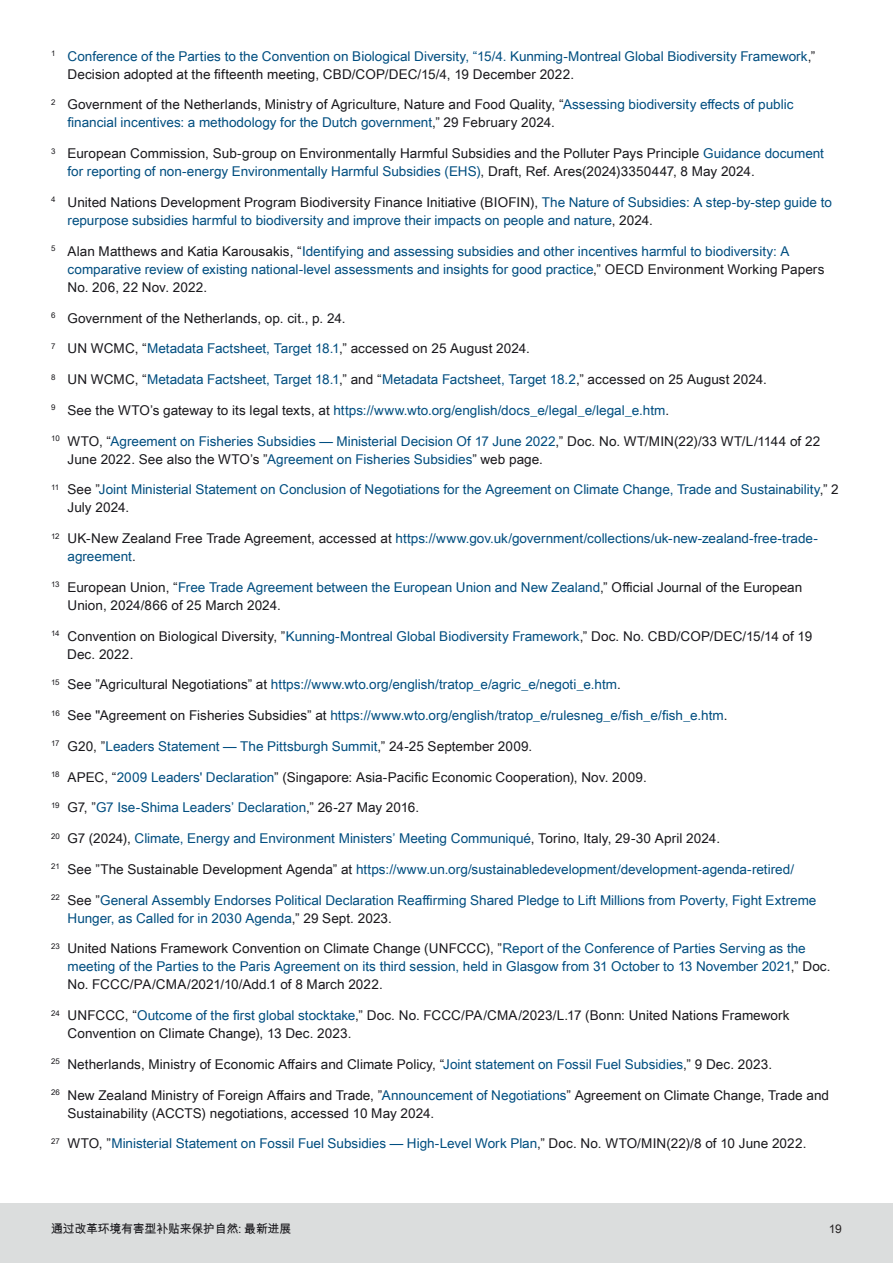
<style>
.page{position:relative;width:893px;height:1263px;background:#fff}
.page>*{position:absolute;margin:0;border:0;box-sizing:border-box;transform-origin:0 0}
.Copy{font:13.5px/18px "Arial Unicode MS";color:#014e80}
.Copy-2{font:13.5px/18px "Arial Unicode MS";letter-spacing:.005em;color:#19181c}
.t1{font:12px "Arial Unicode MS";letter-spacing:-.025em;color:#19181c}
.t2{font:12px "Arial Unicode MS";color:#231f20}
.s1{color:#19181c}
.s2{color:#014e80}
</style>
<div class="page">
<div style="left:0;top:1203px;width:893px;height:60px;background:#dbdddd"></div>
<p class="Copy" style="left:68px;top:47px;width:749px;text-indent:-16px"><sup>1</sup> Conference of the Parties to the Convention on Biological Diversity, “15/4. Kunming-Montreal Global Biodiversity Framework<span class="s1">,”<br>Decision adopted at the fifteenth meeting, CBD/COP/DEC/15/4, 19 December 2022.</span></p>
<p class="Copy" style="left:68px;top:95px;width:727px;text-indent:-16px"><sup>2</sup> <span class="s1">Government of the Netherlands, Ministry of Agriculture, Nature and Food Quality, “</span>Assessing biodiversity effects of public financial incentives: a methodology for the Dutch government<span class="s1">,” 29 February 2024.</span></p>
<p class="Copy-2" style="left:68px;top:144px;width:758px;text-indent:-16px"><sup>3</sup> European Commission, Sub-group on Environmentally Harmful Subsidies and the Polluter Pays Principle <span class="s2">Guidance document for reporting of non-energy Environmentally Harmful Subsidies (EHS)</span>, Draft, Ref. Ares(2024)3350447, 8 May 2024.</p>
<p class="Copy" style="left:68px;top:193px;width:766px;text-indent:-16px"><sup>4</sup> <span class="s1">United Nations Development Program Biodiversity Finance Initiative (BIOFIN),</span> The Nature of Subsidies: A step-by-step guide to repurpose subsidies harmful to biodiversity and improve their impacts on people and nature<span class="s1">, 2024.</span></p>
<p class="Copy" style="left:68px;top:242px;width:758px;text-indent:-16px"><sup>5</sup> <span class="s1">Alan Matthews and Katia Karousakis, “</span>Identifying and assessing subsidies and other incentives harmful to biodiversity: A comparative review of existing national-level assessments and insights for good practice<span class="s1">,” OECD Environment Working Papers<br>No. 206, 22 Nov. 2022.</span></p>
<p class="Copy-2" style="left:51px;top:308px;width:296px"><sup>6</sup> Government of the Netherlands, op. cit., p. 24.</p>
<p class="Copy-2" style="left:51px;top:339px;width:480px"><sup>7</sup> UN WCMC, “<span class="s2">Metadata Factsheet, Target 18.1</span>,” accessed on 25 August 2024.</p>
<p class="Copy" style="left:51px;top:370px;width:717px"><sup>8</sup> <span class="s1">UN WCMC, “</span>Metadata Factsheet, Target 18.1<span class="s1">,” and “</span>Metadata Factsheet, Target 18.2<span class="s1">,” accessed on 25 August 2024.</span></p>
<p class="Copy" style="left:51px;top:401px;width:620px"><sup>9</sup> <span class="s1">See the WTO’s gateway to its legal texts, at</span> https://www.wto.org/english/docs_e/legal_e/legal_e.htm<span class="s1">.</span></p>
<p class="Copy" style="left:68px;top:431px;width:754px;text-indent:-16px"><sup>10</sup> <span class="s1">WTO, “</span>Agreement on Fisheries Subsidies — Ministerial Decision Of 17 June 2022<span class="s1">,” Doc. No. WT/MIN(22)/33 WT/L/1144 of 22<br>June 2022. See also the WTO’s ”</span>Agreement on Fisheries Subsidies<span class="s1">” web page.</span></p>
<p class="Copy" style="left:68px;top:480px;width:773px;text-indent:-16px"><sup>11</sup> <span class="s1">See ”</span>Joint Ministerial Statement on Conclusion of Negotiations for the Agreement on Climate Change, Trade and Sustainability<span class="s1">,” 2<br>July 2024.</span></p>
<p class="Copy" style="left:68px;top:529px;width:752px;text-indent:-16px"><sup>12</sup> <span class="s1">UK-New Zealand Free Trade Agreement, accessed at</span> https://www.gov.uk/government/collections/uk-new-zealand-free-trade&shy;agreement<span class="s1">.</span></p>
<p class="Copy-2" style="left:68px;top:578px;width:736px;text-indent:-16px"><sup>13</sup> European Union, “<span class="s2">Free Trade Agreement between the European Union and New Zealand</span>,” Official Journal of the European<br>Union, 2024/866 of 25 March 2024.</p>
<p class="Copy-2" style="left:67px;top:626px;width:747px;text-indent:-16px"><sup>14</sup> Convention on Biological Diversity, ”<span class="s2">Kunning-Montreal Global Biodiversity Framework</span>,” Doc. No. CBD/COP/DEC/15/14 of 19<br>Dec. 2022.</p>
<p class="Copy" style="left:51px;top:675px;width:571px"><sup>15</sup> <span class="s1">See ”Agricultural Negotiations” at</span> https://www.wto.org/english/tratop_e/agric_e/negoti_e.htm<span class="s1">.</span></p>
<p class="Copy" style="left:51px;top:706px;width:678px"><sup>16</sup> <span class="s1">See "Agreement on Fisheries Subsidies” at</span> https://www.wto.org/english/tratop_e/rulesneg_e/fish_e/fish_e.htm<span class="s1">.</span></p>
<p class="Copy" style="left:51px;top:737px;width:483px"><sup>17</sup> <span class="s1">G20, ”</span>Leaders Statement — The Pittsburgh Summit<span class="s1">,” 24-25 September 2009.</span></p>
<p class="Copy-2" style="left:51px;top:767px;width:597px"><sup>18</sup> APEC, “<span class="s2">2009 Leaders' Declaration</span>” (Singapore: Asia-Pacific Economic Cooperation), Nov. 2009.</p>
<p class="Copy" style="left:51px;top:798px;width:370px"><sup>19</sup> <span class="s1">G7, ”</span>G7 Ise-Shima Leaders’ Declaration<span class="s1">,” 26-27 May 2016.</span></p>
<p class="Copy" style="left:51px;top:829px;width:671px"><sup>20</sup> <span class="s1">G7 (2024),</span> Climate, Energy and Environment Ministers’ Meeting Communiqué<span class="s1">, Torino, Italy, 29-30 April 2024.</span></p>
<p class="Copy" style="left:51px;top:860px;width:745px"><sup>21</sup> <span class="s1">See ”The Sustainable Development Agenda” at</span> https://www.un.org/sustainabledevelopment/development-agenda-retired/</p>
<p class="Copy" style="left:68px;top:891px;width:750px;text-indent:-17px"><sup>22</sup> <span class="s1">See ”</span>General Assembly Endorses Political Declaration Reaffirming Shared Pledge to Lift Millions from Poverty, Fight Extreme<br>Hunger, as Called for in 2030 Agenda<span class="s1">,” 29 Sept. 2023.</span></p>
<p class="Copy" style="left:67px;top:939px;width:765px;text-indent:-16px"><sup>23</sup> <span class="s1">United Nations Framework Convention on Climate Change (UNFCCC), ”</span>Report of the Conference of Parties Serving as the meeting of the Parties to the Paris Agreement on its third session, held in Glasgow from 31 October to 13 November 2021<span class="s1">,” Doc.<br>No. FCCC/PA/CMA/2021/10/Add.1 of 8 March 2022.</span></p>
<p class="Copy-2" style="left:68px;top:1006px;width:724px;text-indent:-16px"><sup>24</sup> UNFCCC, “<span class="s2">Outcome of the first global stocktake</span>,” Doc. No. FCCC/PA/CMA/2023/L.17 (Bonn: United Nations Framework<br>Convention on Climate Change), 13 Dec. 2023.</p>
<p class="Copy-2" style="left:51px;top:1055px;width:723px"><sup>25</sup> Netherlands, Ministry of Economic Affairs and Climate Policy, “<span class="s2">Joint statement on Fossil Fuel Subsidies</span>,” 9 Dec. 2023.</p>
<p class="Copy-2" style="left:67px;top:1086px;width:763px;text-indent:-16px"><sup>26</sup> New Zealand Ministry of Foreign Affairs and Trade, ”<span class="s2">Announcement of Negotiations</span>” Agreement on Climate Change, Trade and<br>Sustainability (ACCTS) negotiations, accessed 10 May 2024.</p>
<p class="Copy" style="left:51px;top:1134px;width:757px"><sup>27</sup> <span class="s1">WTO, ”</span>Ministerial Statement on Fossil Fuel Subsidies — High-Level Work Plan<span class="s1">,” Doc. No. WTO/MIN(22)/8 of 10 June 2022.</span></p>
<p class="t1" style="left:51px;top:1220px;width:242px">通过改革环境有害型补贴来保护自然: 最新进展</p>
<p class="t2" style="left:829px;top:1220px;width:15px">19</p>
</div>
